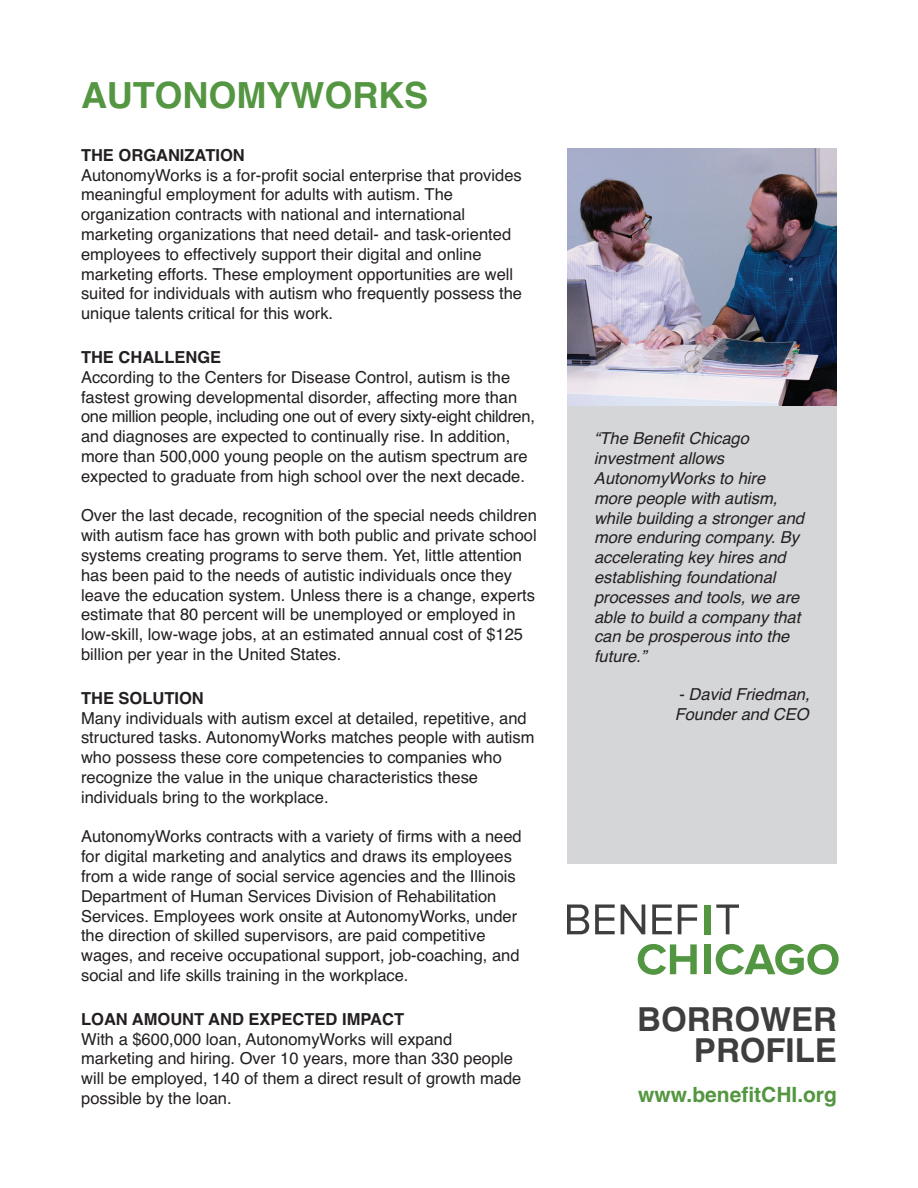
<style>
.page{position:relative;width:918px;height:1188px;background:#fff}
.page>*{position:absolute;margin:0;border:0;box-sizing:border-box;transform-origin:0 0}
.t1{font:700 36px "Helvetica";color:#549641}
.t2{font:700 33px/31.2px "Helvetica";color:#3e3e3f;text-align:right}
.t3{font:700 21px "Helvetica";color:#549641}
.t4{font:16.5px/19.8px "Helvetica";color:#231f20}
.t5{font:italic 16.5px/19.8px "Helvetica";color:#231f20}
.t6{font:700 16.5px "Helvetica";color:#231f20}
</style>
<div class="page">
<svg style="left:567px;top:904px;width:22px;height:30px"></svg>
<svg style="left:595px;top:904px;width:20px;height:30px"></svg>
<svg style="left:621px;top:904px;width:24px;height:30px"></svg>
<svg style="left:652px;top:904px;width:20px;height:30px"></svg>
<svg style="left:678px;top:904px;width:19px;height:30px"></svg>
<svg style="left:716px;top:904px;width:23px;height:30px"></svg>
<svg style="left:638px;top:944px;width:59px;height:31px"></svg>
<div style="left:704px;top:944px;width:6px;height:30px;background:#539642"></div>
<svg style="left:716px;top:944px;width:123px;height:31px"></svg>
<div style="left:704px;top:905px;width:7px;height:29px;background:#539642"></div>
<div style="left:567px;top:405px;width:270px;height:459px;background:#d5d6d8"></div>
<img style="left:567px;top:148px;width:270px;height:257px">
<h1 class="t1" style="left:81px;top:75px;width:349px">AUTONOMYWORKS</h1>
<p class="t6" style="left:81px;top:146px;width:165px">THE ORGANIZATION</p>
<p class="t4" style="left:81px;top:165px;width:443px">AutonomyWorks is a for-profit social enterprise that provides meaningful employment for adults with autism. The organization contracts with national and international marketing organizations that need detail- and task-oriented employees to effectively support their digital and online marketing efforts. These employment opportunities are well suited for individuals with autism who frequently possess the unique talents critical for this work.</p>
<p class="t6" style="left:81px;top:348px;width:142px">THE CHALLENGE</p>
<p class="t4" style="left:81px;top:367px;width:455px">According to the Centers for Disease Control, autism is the fastest growing developmental disorder, affecting more than one million people, including one out of every sixty-eight children, and diagnoses are expected to continually rise. In addition, more than 500,000 young people on the autism spectrum are expected to graduate from high school over the next decade.</p>
<p class="t4" style="left:81px;top:506px;width:457px">Over the last decade, recognition of the special needs children with autism face has grown with both public and private school systems creating programs to serve them. Yet, little attention has been paid to the needs of autistic individuals once they leave the education system. Unless there is a change, experts estimate that 80 percent will be unemployed or employed in low-skill, low-wage jobs, at an estimated annual cost of $125 billion per year in the United States.</p>
<p class="t6" style="left:81px;top:689px;width:124px">THE SOLUTION</p>
<p class="t4" style="left:81px;top:708px;width:455px">Many individuals with autism excel at detailed, repetitive, and structured tasks. AutonomyWorks matches people with autism who possess these core competencies to companies who recognize the value in the unique characteristics these individuals bring to the workplace.</p>
<p class="t4" style="left:81px;top:827px;width:442px">AutonomyWorks contracts with a variety of firms with a need for digital marketing and analytics and draws its employees from a wide range of social service agencies and the Illinois Department of Human Services Division of Rehabilitation Services. Employees work onsite at AutonomyWorks, under the direction of skilled supervisors, are paid competitive wages, and receive occupational support, job-coaching, and social and life skills training in the workplace.</p>
<p class="t6" style="left:81px;top:1010px;width:324px">LOAN AMOUNT AND EXPECTED IMPACT</p>
<p class="t4" style="left:81px;top:1029px;width:442px">With a $600,000 loan, AutonomyWorks will expand marketing and hiring. Over 10 years, more than 330 people will be employed, 140 of them a direct result of growth made possible by the loan.</p>
<p class="t5" style="left:594px;top:429px;width:212px">“The Benefit Chicago investment allows<br>AutonomyWorks to hire more people with autism, while building a stronger and more enduring company. By accelerating key hires and establishing foundational processes and tools, we are able to build a company that can be prosperous into the future.”</p>
<p class="t5" style="left:675px;top:684px;width:136px">- David Friedman,<br>Founder and CEO</p>
<h2 class="t2" style="left:637px;top:1004px;width:201px">BORROWER<br>PROFILE</h2>
<p class="t3" style="left:638px;top:1083px;width:200px">www.benefitCHI.org</p>
</div>
